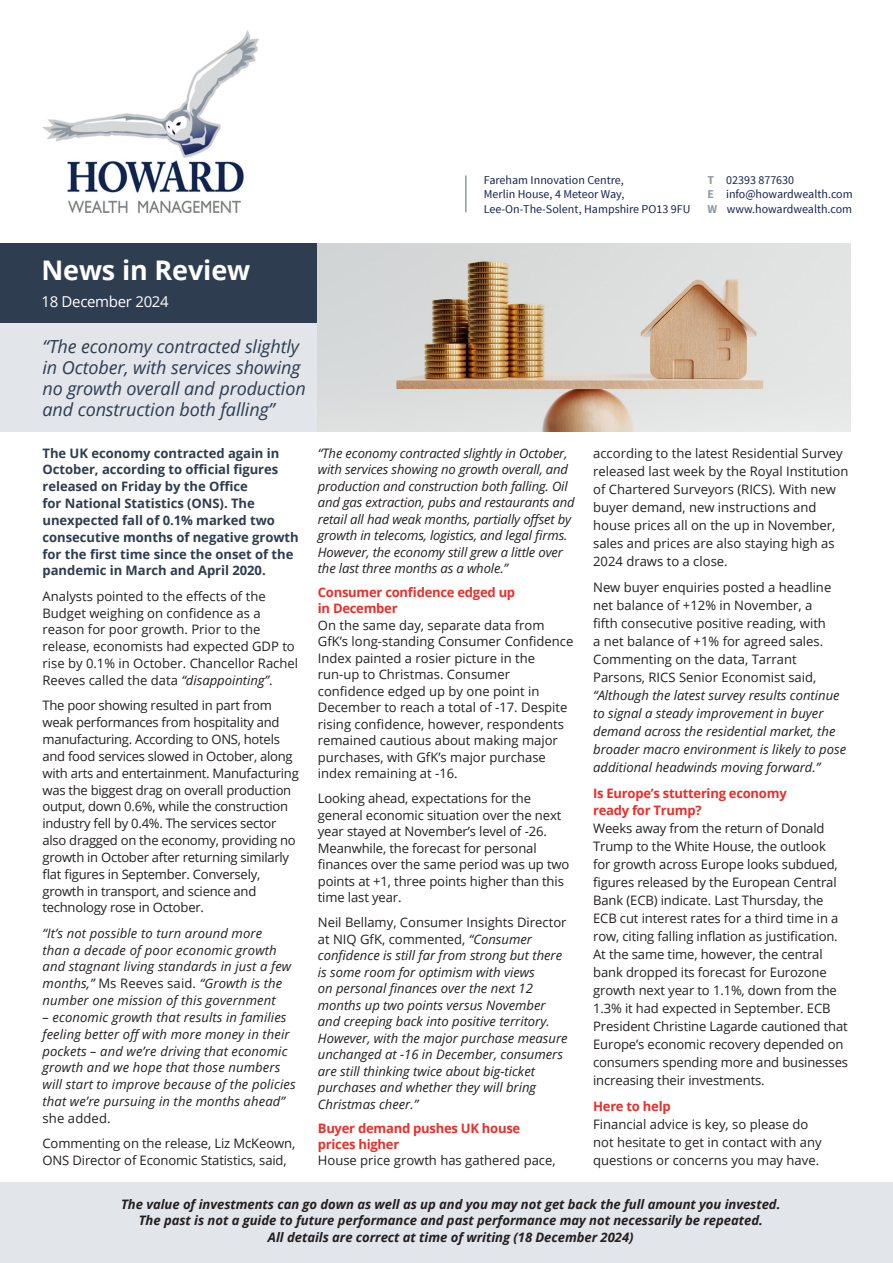
<style>
.page{position:relative;width:893px;height:1263px;background:#fff}
.page>*{position:absolute;margin:0;border:0;box-sizing:border-box;transform-origin:0 0}
.H1_-_News_in_Review{font:700 27px "Open Sans";letter-spacing:-.005em;color:#fff}
.Top_main_pull_quote{font:italic 18px/21px "Open Sans";letter-spacing:-.005em;color:#2e3d50}
.t1{font:15px "Open Sans";letter-spacing:-.02em;color:#fff}
.Body_Text{font:13.05px/18px "Open Sans";letter-spacing:-.01em;color:#231f20}
.Body_Text-2{font:italic 13.05px/16.5px "Open Sans";color:#231f20}
.Intro_text{font:700 13.05px/16.8px "Open Sans";letter-spacing:-.005em;color:#2e3d50}
.Warning_statement{font:italic 700 13.05px/16.5px "Open Sans";letter-spacing:-.005em;color:#231f20;text-align:center}
.H2_-_subhead{font:700 13.05px/15.8px "Open Sans";letter-spacing:-.02em;color:#eb2e2a}
.t2{font:12px/14.4px "Source Sans Pro";color:#17234e}
.s1{font-weight:700;color:#8e99a2}
.s2{font-style:italic}
.s3{font-style:normal}
</style>
<div class="page">
<div style="left:0;top:323px;width:318px;height:109px;background:#e2e5ea"></div>
<div style="left:0;top:243px;width:318px;height:80px;background:#2e3d50"></div>
<div style="left:0;top:1182px;width:893px;height:81px;background:#e2e5ea"></div>
<img style="left:318px;top:243px;width:532px;height:189px">
<hr style="left:465px;top:176px;width:2px;height:36px;background:#8e99a2">
<img style="left:43px;top:30px;width:216px;height:183px">
<p class="t2" style="left:484px;top:173px;width:208px">Fareham Innovation Centre,<br>Merlin House, 4 Meteor Way,<br>Lee-On-The-Solent, Hampshire PO13 9FU</p>
<p class="t2" style="left:707px;top:173px;width:147px"><span class="s1">T</span> 02393 877630<br><span class="s1">E</span> info@howardwealth.com<br><span class="s1">W</span> www.howardwealth.com</p>
<p class="H1_-_News_in_Review" style="left:41px;top:252px;width:210px">News in Review</p>
<p class="t1" style="left:41px;top:291px;width:129px">18 December 2024</p>
<p class="Top_main_pull_quote" style="left:43px;top:335px;width:265px">“The economy contracted slightly in October, with services showing no growth overall and production and construction both falling”</p>
<p class="Intro_text" style="left:43px;top:444px;width:258px">The UK economy contracted again in October, according to official figures released on Friday by the Office<br>for National Statistics (ONS). The unexpected fall of 0.1% marked two consecutive months of negative growth for the first time since the onset of the pandemic in March and April 2020.</p>
<p class="Body_Text" style="left:43px;top:587px;width:257px;line-height:16.8px">Analysts pointed to the effects of the Budget weighing on confidence as a reason for poor growth. Prior to the release, economists had expected GDP to rise by 0.1% in October. Chancellor Rachel Reeves called the data <span class="s2">“disappointing”</span>.</p>
<p class="Body_Text" style="left:43px;top:697px;width:258px;line-height:16.8px">The poor showing resulted in part from weak performances from hospitality and manufacturing. According to ONS, hotels and food services slowed in October, along with arts and entertainment. Manufacturing was the biggest drag on overall production output, down 0.6%, while the construction industry fell by 0.4%. The services sector also dragged on the economy, providing no growth in October after returning similarly flat figures in September. Conversely, growth in transport, and science and technology rose in October.</p>
<p class="Body_Text-2" style="left:43px;top:924px;width:250px">“It’s not possible to turn around more than a decade of poor economic growth and stagnant living standards in just a few months,” <span class="s3">Ms Reeves said.</span> “Growth is the number one mission of this government</p>
<p class="Body_Text-2" style="left:43px;top:1008px;width:255px">– economic growth that results in families feeling better off with more money in their pockets – and we’re driving that economic growth and we hope that those numbers will start to improve because of the policies that we’re pursuing in the months ahead” <span class="s3">she added.</span></p>
<p class="Body_Text" style="left:43px;top:1135px;width:254px;line-height:16.8px">Commenting on the release, Liz McKeown,<br>ONS Director of Economic Statistics, said,</p>
<p class="Body_Text-2" style="left:318px;top:444px;width:258px">“The economy contracted slightly in October, with services showing no growth overall, and production and construction both falling. Oil and gas extraction, pubs and restaurants and retail all had weak months, partially offset by growth in telecoms, logistics, and legal firms.<br>However, the economy still grew a little over the last three months as a whole.”</p>
<p class="H2_-_subhead" style="left:318px;top:584px;width:199px">Consumer confidence edged up in December</p>
<p class="Body_Text" style="left:318px;top:616px;width:257px;line-height:16.5px">On the same day, separate data from GfK’s long-standing Consumer Confidence Index painted a rosier picture in the run-up to Christmas. Consumer confidence edged up by one point in December to reach a total of -17. Despite rising confidence, however, respondents remained cautious about making major purchases, with GfK’s major purchase index remaining at -16.</p>
<p class="Body_Text" style="left:318px;top:790px;width:253px;line-height:16.5px">Looking ahead, expectations for the general economic situation over the next year stayed at November’s level of -26.<br>Meanwhile, the forecast for personal finances over the same period was up two points at +1, three points higher than this time last year.</p>
<p class="Body_Text-2" style="left:318px;top:914px;width:251px"><span class="s3">Neil Bellamy, Consumer Insights Director at NIQ GfK, commented,</span> “Consumer confidence is still far from strong but there is some room for optimism with views<br>on personal finances over the next 12 months up two points versus November and creeping back into positive territory.<br>However, with the major purchase measure unchanged at -16 in December, consumers are still thinking twice about big-ticket purchases and whether they will bring Christmas cheer.”</p>
<p class="H2_-_subhead" style="left:318px;top:1120px;width:204px">Buyer demand pushes UK house prices higher</p>
<p class="Body_Text" style="left:318px;top:1151px;width:239px">House price growth has gathered pace,</p>
<p class="Body_Text" style="left:593px;top:443px;width:257px">according to the latest Residential Survey released last week by the Royal Institution of Chartered Surveyors (RICS). With new buyer demand, new instructions and house prices all on the up in November, sales and prices are also staying high as 2024 draws to a close.</p>
<p class="Body_Text" style="left:593px;top:578px;width:254px">New buyer enquiries posted a headline net balance of +12% in November, a<br>fifth consecutive positive reading, with<br>a net balance of +1% for agreed sales.<br>Commenting on the data, Tarrant Parsons, RICS Senior Economist said, <span class="s2">“Although the latest survey results continue to signal a steady improvement in buyer demand across the residential market, the broader macro environment is likely to pose additional headwinds moving forward.”</span></p>
<p class="H2_-_subhead" style="left:593px;top:784px;width:195px;line-height:17.2px">Is Europe’s stuttering economy ready for Trump?</p>
<p class="Body_Text" style="left:593px;top:819px;width:256px">Weeks away from the return of Donald Trump to the White House, the outlook<br>for growth across Europe looks subdued, figures released by the European Central Bank (ECB) indicate. Last Thursday, the ECB cut interest rates for a third time in a row, citing falling inflation as justification.<br>At the same time, however, the central bank dropped its forecast for Eurozone growth next year to 1.1%, down from the 1.3% it had expected in September. ECB President Christine Lagarde cautioned that Europe’s economic recovery depended on consumers spending more and businesses increasing their investments.</p>
<p class="H2_-_subhead" style="left:593px;top:1098px;width:79px">Here to help</p>
<p class="Body_Text" style="left:593px;top:1115px;width:230px">Financial advice is key, so please do not hesitate to get in contact with any questions or concerns you may have.</p>
<p class="Warning_statement" style="left:121px;top:1195px;width:661px">The value of investments can go down as well as up and you may not get back the full amount you invested.<br>The past is not a guide to future performance and past performance may not necessarily be repeated.<br>All details are correct at time of writing (18 December 2024)</p>
</div>
